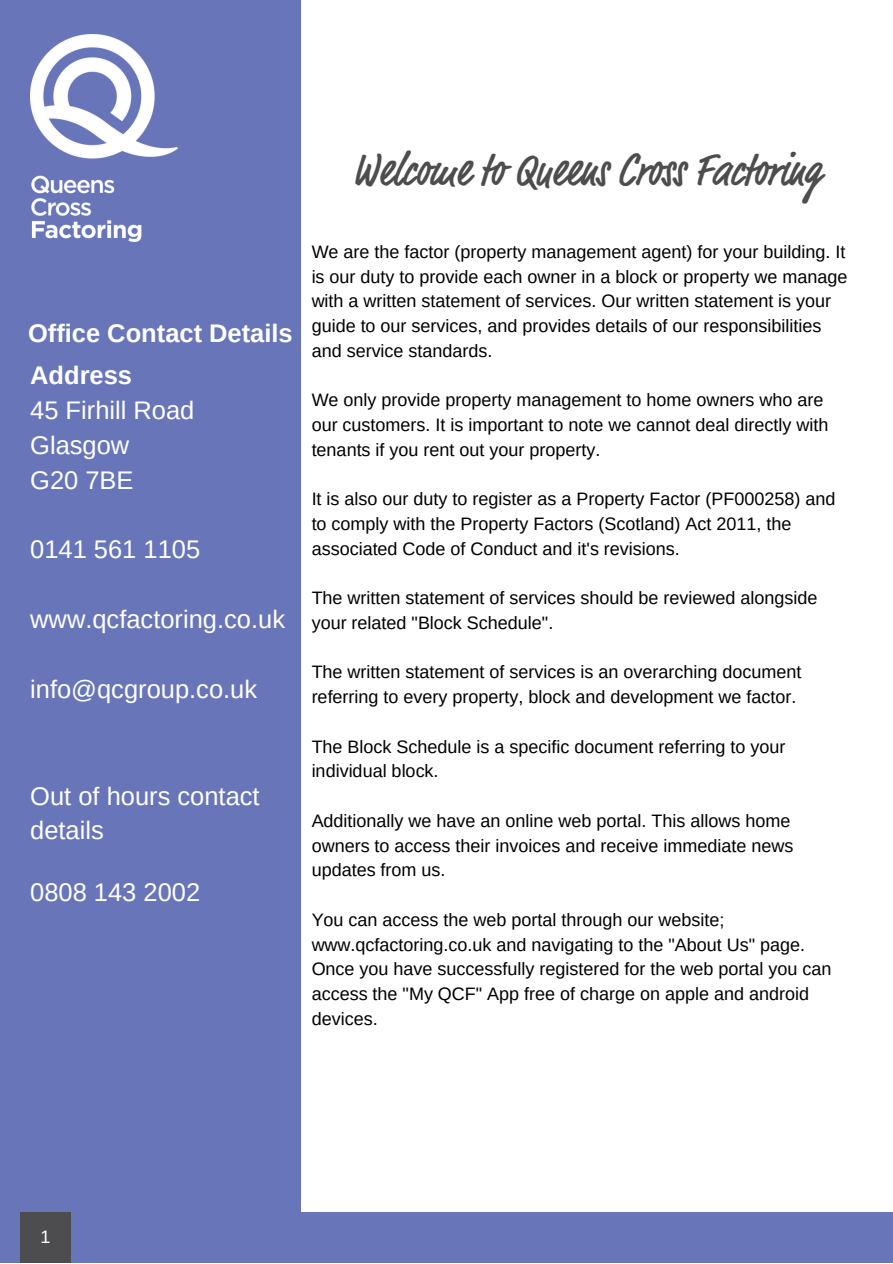
<style>
.page{position:relative;width:893px;height:1264px;background:#fff}
.page>*{position:absolute;margin:0;border:0;box-sizing:border-box;transform-origin:0 0}
.t1{font:500 condensed 47.25px "Market Pro";color:#4d4d4f}
.t2{font:25.5px/34.8px "Arimo";color:#fff}
.t3{font:700 25.5px/41.5px "Arimo";color:#fff}
.t4{font:18px/24.8px "Arimo";color:#000}
.t5{font:18px "Arimo";color:#fff}
</style>
<div class="page">
<div style="left:0;top:0;width:300px;height:1262px;background:#6875b8"></div>
<img style="left:30px;top:34px;width:147px;height:207px">
<div style="left:0;top:1212px;width:892px;height:50px;background:#6875b8"></div>
<div style="left:20px;top:1212px;width:51px;height:50px;background:#4d4d4f"></div>
<h2 class="t3" style="left:28px;top:313px;width:266px">Office Contact Details<br>Address</h2>
<h2 class="t2" style="left:30px;top:392px;width:166px">45 Firhill Road<br>Glasgow<br>G20 7BE</h2>
<h2 class="t2" style="left:30px;top:532px;width:171px">0141 561 1105</h2>
<h2 class="t2" style="left:30px;top:601px;width:256px">www.qcfactoring.co.uk</h2>
<h2 class="t2" style="left:30px;top:671px;width:228px">info@qcgroup.co.uk</h2>
<h2 class="t2" style="left:30px;top:778px;width:231px">Out of hours contact details</h2>
<h2 class="t2" style="left:30px;top:874px;width:171px">0808 143 2002</h2>
<h1 class="t1" style="left:352px;top:147px;width:470px">Welcome to Queens Cross Factoring</h1>
<p class="t4" style="left:311px;top:239px;width:537px">We are the factor (property management agent) for your building. It is our duty to provide each owner in a block or property we manage with a written statement of services. Our written statement is your guide to our services, and provides details of our responsibilities and service standards.</p>
<p class="t4" style="left:311px;top:387px;width:518px">We only provide property management to home owners who are our customers. It is important to note we cannot deal directly with tenants if you rent out your property.</p>
<p class="t4" style="left:311px;top:486px;width:525px">It is also our duty to register as a Property Factor (PF000258) and to comply with the Property Factors (Scotland) Act 2011, the associated Code of Conduct and it's revisions.</p>
<p class="t4" style="left:311px;top:585px;width:507px">The written statement of services should be reviewed alongside your related "Block Schedule".</p>
<p class="t4" style="left:311px;top:660px;width:491px">The written statement of services is an overarching document referring to every property, block and development we factor.</p>
<p class="t4" style="left:311px;top:734px;width:475px">The Block Schedule is a specific document referring to your individual block.</p>
<p class="t4" style="left:311px;top:808px;width:483px">Additionally we have an online web portal. This allows home owners to access their invoices and receive immediate news updates from us.</p>
<p class="t4" style="left:311px;top:907px;width:521px">You can access the web portal through our website; www.qcfactoring.co.uk and navigating to the "About Us" page.<br>Once you have successfully registered for the web portal you can access the "My QCF" App free of charge on apple and android devices.</p>
<p class="t5" style="left:40px;top:1226px;width:11px">1</p>
</div>
